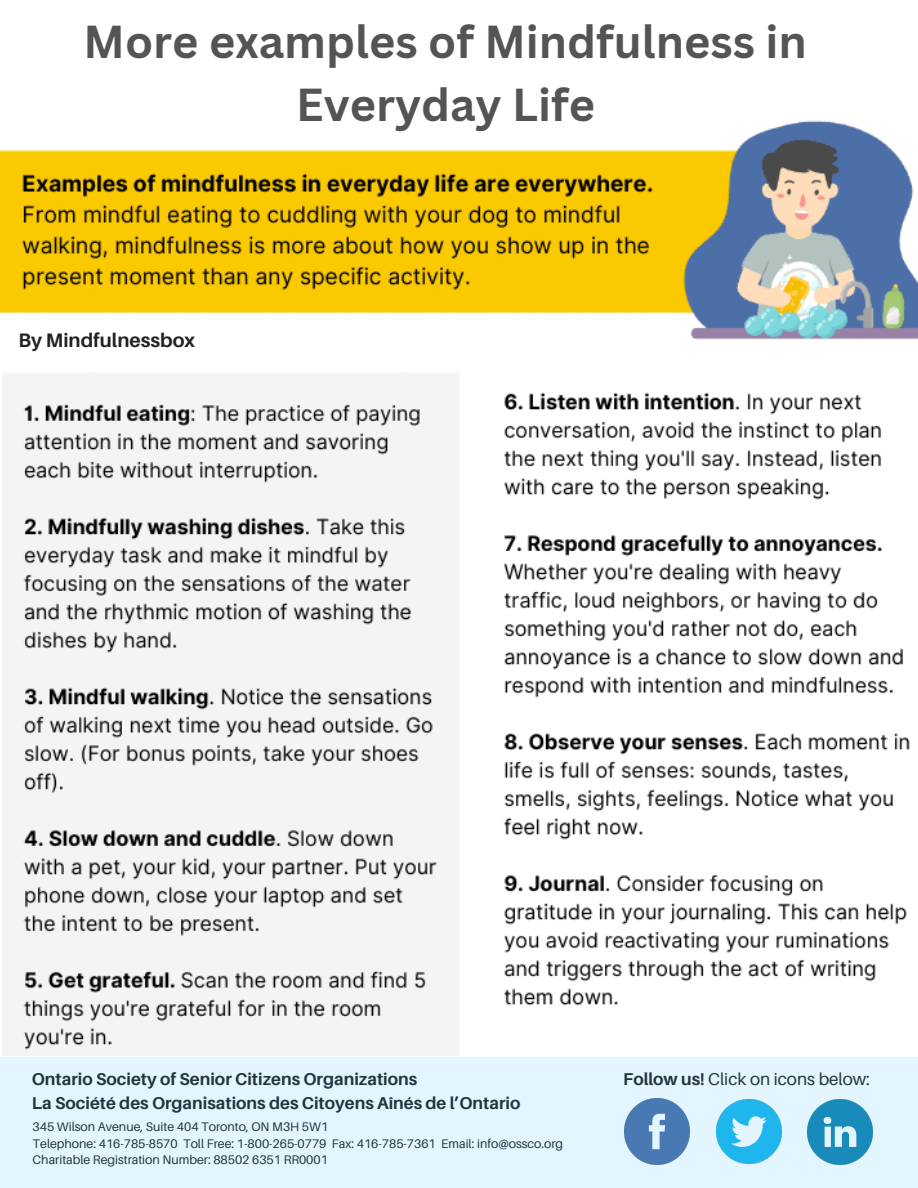
<style>
.page{position:relative;width:918px;height:1188px;background:#fff}
.page>*{position:absolute;margin:0;border:0;box-sizing:border-box;transform-origin:0 0}
.t1{font:700 45px/63px "Canva Sans";color:#545454;text-align:center}
.t2{font:700 19.5px "Aileron";color:#222}
.t3{font:700 17.1px "Aileron";color:#222}
.t4{font:17.1px "Aileron";color:#222}
.t5{font:12.45px "Aileron";color:#222}
.s1{font-weight:700}
</style>
<div class="page">
<svg style="left:0;top:1057px;width:918px;height:131px;fill:#e3f5ff"></svg>
<img style="left:0;top:120px;width:918px;height:935px">
<p class="t1" style="left:84px;top:9px;width:725px">More examples of Mindfulness in<br>Everyday Life</p>
<p class="t2" style="left:18px;top:328px;width:178px">By Mindfulnessbox</p>
<p class="t3" style="left:32px;top:1068px;width:387px">Ontario Society of Senior Citizens Organizations</p>
<p class="t3" style="left:32px;top:1092px;width:490px">La Société des Organisations des Citoyens Aînés de l’Ontario</p>
<p class="t5" style="left:33px;top:1119px;width:297px">345 Wilson Avenue, Suite 404 Toronto, ON M3H 5W1</p>
<p class="t5" style="left:33px;top:1135px;width:532px">Telephone: 416-785-8570 Toll Free: 1-800-265-0779 Fax: 416-785-7361 Email: info@ossco.org</p>
<p class="t5" style="left:33px;top:1152px;width:297px">Charitable Registration Number: 88502 6351 RR0001</p>
<p class="t4" style="left:623px;top:1068px;width:248px"><span class="s1">Follow us!</span> Click on icons below:</p>
</div>
